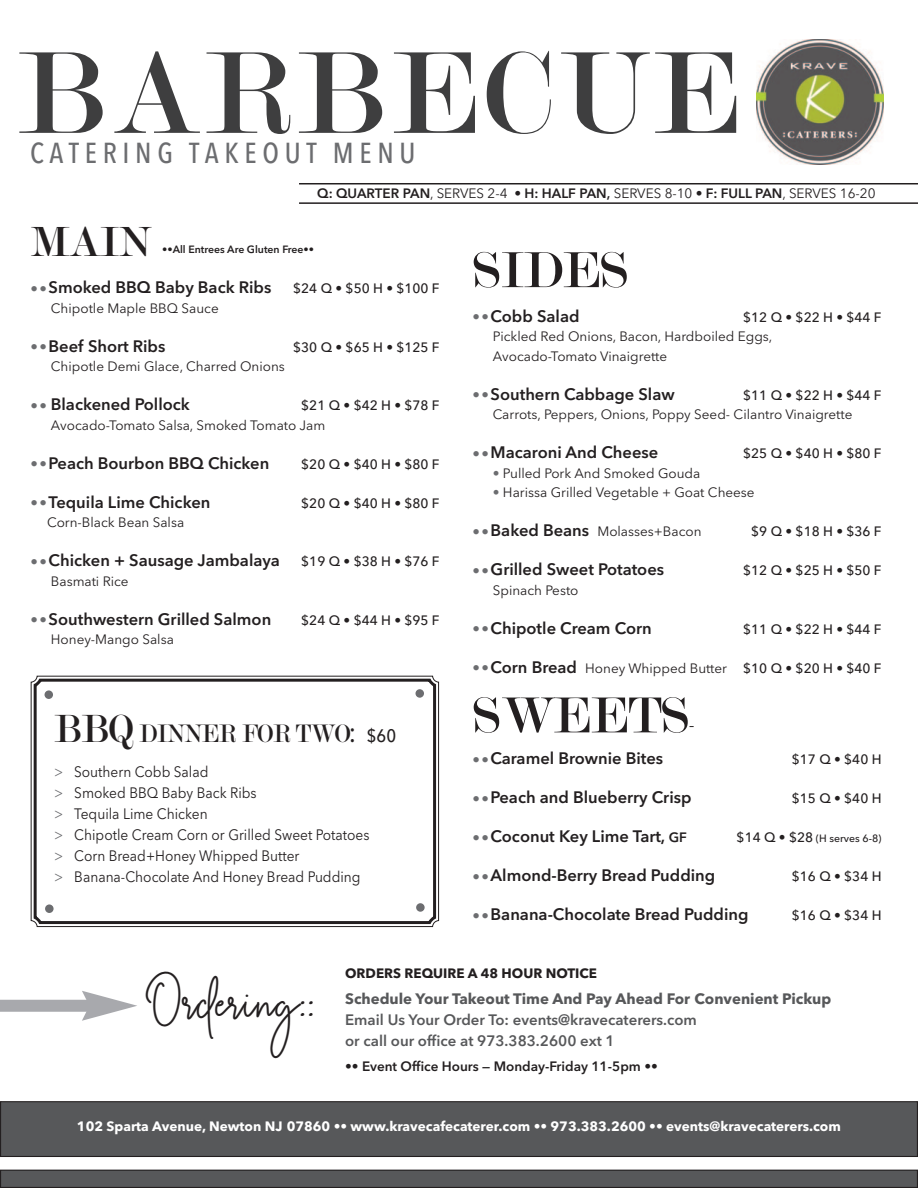
<style>
.page{position:relative;width:918px;height:1188px;background:#fff}
.page>*{position:absolute;margin:0;border:0;box-sizing:border-box;transform-origin:0 0}
.t1{font:124.65px "Modern";letter-spacing:.05em;color:#3e3e3f}
.t2{font:54px "Modern";color:#231f20}
.t3{font:48px "Kasting Script";color:#231f20}
.t4{font:45px "Modern";color:#231f20}
.t5{font:500 28.65px "Avenir Next Condensed";letter-spacing:.2em;color:#6c6d70}
.t6{font:27px "Modern";color:#231f20;scale:.92 1}
.t7{font:600 16.5px "Avenir Next";color:#231f20}
.t8{font:15px/21px "Avenir Next";color:#231f20;scale:.92 1}
.t9{font:600 15px/21px "Avenir Next";color:#57585a}
.t10{font:700 15px "Avenir Next";color:#57585a}
.t11{font:13.5px/19.5px "Avenir Next";color:#231f20}
.t12{font:500 13.5px "Avenir Next";color:#231f20}
.t13{font:700 13.5px "Avenir Next";color:#fff}
.t14{font:600 13.5px "Avenir Next";color:#231f20}
.t15{font:700 13.5px "Avenir Next";color:#231f20}
.t16{font:600 10.5px "Avenir Next";color:#231f20}
.t17{font:500 10.5px "Avenir Next";color:#231f20}
.s1{font-weight:600}
.s2{font-weight:400;font-size:15px;color:#6c6d70}
.s3{font-size:42px}
.s4{font-family:"Avenir Next";font-weight:500;font-size:18px}
.s5{color:#6c6d70}
.s6{font-size:15px;color:#6c6d70}
.s7{font-weight:600;font-size:16.5px}
.s8{font-weight:500}
.s9{font-size:13.5px}
</style>
<div class="page">
<div style="left:1px;top:1102px;width:916px;height:54px;background:#57585a"></div>
<div style="left:0;top:1101px;width:918px;height:56px;border:1px solid #231f20"></div>
<div style="left:1px;top:1171px;width:916px;height:16px;background:#57585a"></div>
<div style="left:0;top:1170px;width:918px;height:18px;border:1px solid #231f20"></div>
<svg style="left:30px;top:675px;width:410px;height:253px"></svg>
<div style="left:34px;top:679px;width:402px;height:245px;border:3px solid #231f20;border-radius:5px"></div>
<img style="left:756px;top:39px;width:127px;height:125px">
<div style="left:45px;top:690px;width:8px;height:9px;background:#6c6d70;border-radius:50%"></div>
<div style="left:416px;top:689px;width:8px;height:9px;background:#6c6d70;border-radius:50%"></div>
<div style="left:45px;top:904px;width:9px;height:9px;background:#6c6d70;border-radius:50%"></div>
<div style="left:416px;top:903px;width:9px;height:9px;background:#6c6d70;border-radius:50%"></div>
<hr style="left:299px;top:202px;width:619px;height:2px;background:#231f20">
<hr style="left:299px;top:183px;width:619px;height:1px;background:#231f20">
<div style="left:0;top:1000px;width:92px;height:12px;background:#a8a9ad"></div>
<svg style="left:82px;top:991px;width:55px;height:30px"></svg>
<h1 class="t1" style="left:17px;top:17px;width:724px">BARBECUE</h1>
<h3 class="t5" style="left:30px;top:136px;width:387px">CATERING TAKEOUT MENU</h3>
<p class="t11" style="left:317px;top:185px;width:560px"><span class="s1">Q: QUARTER PAN</span>, SERVES 2-4 • <span class="s1">H: HALF PAN,</span> SERVES 8-10 • <span class="s1">F: FULL PAN</span>, SERVES 16-20</p>
<h3 class="t4" style="left:31px;top:214px;width:121px">MAIN</h3>
<p class="t7" style="left:31px;top:281px;width:242px"><span class="s2">••</span>Smoked BBQ Baby Back Ribs</p>
<p class="t12" style="left:293px;top:281px;width:148px">$24 Q • $50 H • $100 F</p>
<p class="t11" style="left:51px;top:300px;width:169px">Chipotle Maple BBQ Sauce</p>
<p class="t7" style="left:31px;top:339px;width:136px"><span class="s2">••</span>Beef Short Ribs</p>
<p class="t12" style="left:293px;top:339px;width:148px">$30 Q • $65 H • $125 F</p>
<p class="t11" style="left:51px;top:358px;width:236px">Chipotle Demi Glace, Charred Onions</p>
<p class="t7" style="left:31px;top:398px;width:161px"><span class="s2">••</span> Blackened Pollock</p>
<p class="t12" style="left:301px;top:398px;width:140px">$21 Q • $42 H • $78 F</p>
<p class="t11" style="left:51px;top:417px;width:276px">Avocado-Tomato Salsa, Smoked Tomato Jam</p>
<p class="t7" style="left:31px;top:456px;width:240px"><span class="s2">••</span>Peach Bourbon BBQ Chicken</p>
<p class="t12" style="left:301px;top:456px;width:140px">$20 Q • $40 H • $80 F</p>
<p class="t7" style="left:31px;top:495px;width:181px"><span class="s2">••</span>Tequila Lime Chicken</p>
<p class="t12" style="left:301px;top:495px;width:140px">$20 Q • $40 H • $80 F</p>
<p class="t11" style="left:47px;top:514px;width:139px">Corn-Black Bean Salsa</p>
<p class="t7" style="left:31px;top:554px;width:251px"><span class="s2">••</span>Chicken + Sausage Jambalaya</p>
<p class="t12" style="left:301px;top:554px;width:140px">$19 Q • $38 H • $76 F</p>
<p class="t11" style="left:51px;top:573px;width:79px">Basmati Rice</p>
<p class="t7" style="left:31px;top:612px;width:242px"><span class="s2">••</span>Southwestern Grilled Salmon</p>
<p class="t12" style="left:301px;top:612px;width:140px">$24 Q • $44 H • $95 F</p>
<p class="t11" style="left:51px;top:631px;width:125px">Honey-Mango Salsa</p>
<p class="t16" style="left:162px;top:246px;width:153px">••All Entrees Are Gluten Free••</p>
<h3 class="t6" style="left:54px;top:717px;width:373px"><span class="s3">BBQ</span> DINNER FOR TWO: <span class="s4">$60</span></h3>
<p class="t8" style="left:54px;top:762px;width:344px"><span class="s5">&gt;</span> Southern Cobb Salad<br><span class="s5">&gt;</span> Smoked BBQ Baby Back Ribs<br><span class="s5">&gt;</span> Tequila Lime Chicken<br><span class="s5">&gt;</span> Chipotle Cream Corn or Grilled Sweet Potatoes <span class="s5">&gt;</span> Corn Bread+Honey Whipped Butter<br><span class="s5">&gt;</span> Banana-Chocolate And Honey Bread Pudding</p>
<h2 class="t2" style="left:473px;top:237px;width:157px">SIDES</h2>
<p class="t7" style="left:473px;top:309px;width:108px"><span class="s2">••</span>Cobb Salad</p>
<p class="t12" style="left:743px;top:309px;width:140px">$12 Q • $22 H • $44 F</p>
<p class="t11" style="left:493px;top:328px;width:281px">Pickled Red Onions, Bacon, Hardboiled Eggs,<br>Avocado-Tomato Vinaigrette</p>
<p class="t7" style="left:473px;top:387px;width:204px"><span class="s2">••</span>Southern Cabbage Slaw</p>
<p class="t12" style="left:743px;top:387px;width:140px">$11 Q • $22 H • $44 F</p>
<p class="t11" style="left:493px;top:406px;width:361px">Carrots, Peppers, Onions, Poppy Seed- Cilantro Vinaigrette</p>
<p class="t7" style="left:473px;top:446px;width:187px"><span class="s2">••</span>Macaroni And Cheese</p>
<p class="t12" style="left:743px;top:446px;width:140px">$25 Q • $40 H • $80 F</p>
<p class="t11" style="left:493px;top:464px;width:209px"><span class="s5">•</span> Pulled Pork And Smoked Gouda</p>
<p class="t11" style="left:493px;top:484px;width:263px"><span class="s5">•</span> Harissa Grilled Vegetable + Goat Cheese</p>
<p class="t11" style="left:473px;top:523px;width:230px"><span class="s6">••</span><span class="s7">Baked Beans</span> Molasses+Bacon</p>
<p class="t12" style="left:751px;top:524px;width:132px">$9 Q • $18 H • $36 F</p>
<p class="t7" style="left:473px;top:563px;width:193px"><span class="s2">••</span>Grilled Sweet Potatoes</p>
<p class="t12" style="left:743px;top:563px;width:140px">$12 Q • $25 H • $50 F</p>
<p class="t11" style="left:493px;top:581px;width:87px">Spinach Pesto</p>
<p class="t7" style="left:473px;top:621px;width:181px"><span class="s2">••</span>Chipotle Cream Corn</p>
<p class="t12" style="left:743px;top:621px;width:140px">$11 Q • $22 H • $44 F</p>
<p class="t11" style="left:473px;top:659px;width:410px"><span class="s6">••</span><span class="s7">Corn Bread</span> Honey Whipped Butter <span class="s8">$10 Q • $20 H • $40 F</span></p>
<h2 class="t2" style="left:473px;top:682px;width:218px">SWEETS</h2>
<p class="t7" style="left:473px;top:752px;width:192px"><span class="s2">••</span>Caramel Brownie Bites</p>
<p class="t12" style="left:792px;top:752px;width:91px">$17 Q • $40 H</p>
<p class="t7" style="left:473px;top:791px;width:220px"><span class="s2">••</span>Peach and Blueberry Crisp</p>
<p class="t12" style="left:792px;top:791px;width:91px">$15 Q • $40 H</p>
<p class="t7" style="left:473px;top:830px;width:216px"><span class="s2">••</span>Coconut Key Lime Tart, <span class="s9">GF</span></p>
<p class="t17" style="left:737px;top:832px;width:146px"><span class="s9">$14 Q • $28</span> (H serves 6-8)</p>
<p class="t7" style="left:473px;top:869px;width:244px"><span class="s2">••</span>Almond-Berry Bread Pudding</p>
<p class="t12" style="left:792px;top:869px;width:91px">$16 Q • $34 H</p>
<p class="t7" style="left:473px;top:908px;width:277px"><span class="s2">••</span>Banana-Chocolate Bread Pudding</p>
<p class="t12" style="left:792px;top:908px;width:91px">$16 Q • $34 H</p>
<h3 class="t3" style="left:148px;top:972px;width:169px">Ordering::</h3>
<p class="t15" style="left:345px;top:966px;width:253px">ORDERS REQUIRE A 48 HOUR NOTICE</p>
<p class="t10" style="left:345px;top:990px;width:488px">Schedule Your Takeout Time And Pay Ahead For Convenient Pickup</p>
<p class="t9" style="left:345px;top:1010px;width:353px">Email Us Your Order To: events@kravecaterers.com or call our office at 973.383.2600 ext 1</p>
<p class="t14" style="left:345px;top:1061px;width:314px"><span class="s8">••</span> Event Office Hours — Monday-Friday 11-5pm <span class="s8">••</span></p>
<p class="t13" style="left:77px;top:1119px;width:766px">102 Sparta Avenue, Newton NJ 07860 •• www.kravecafecaterer.com •• 973.383.2600 •• events@kravecaterers.com</p>
</div>
